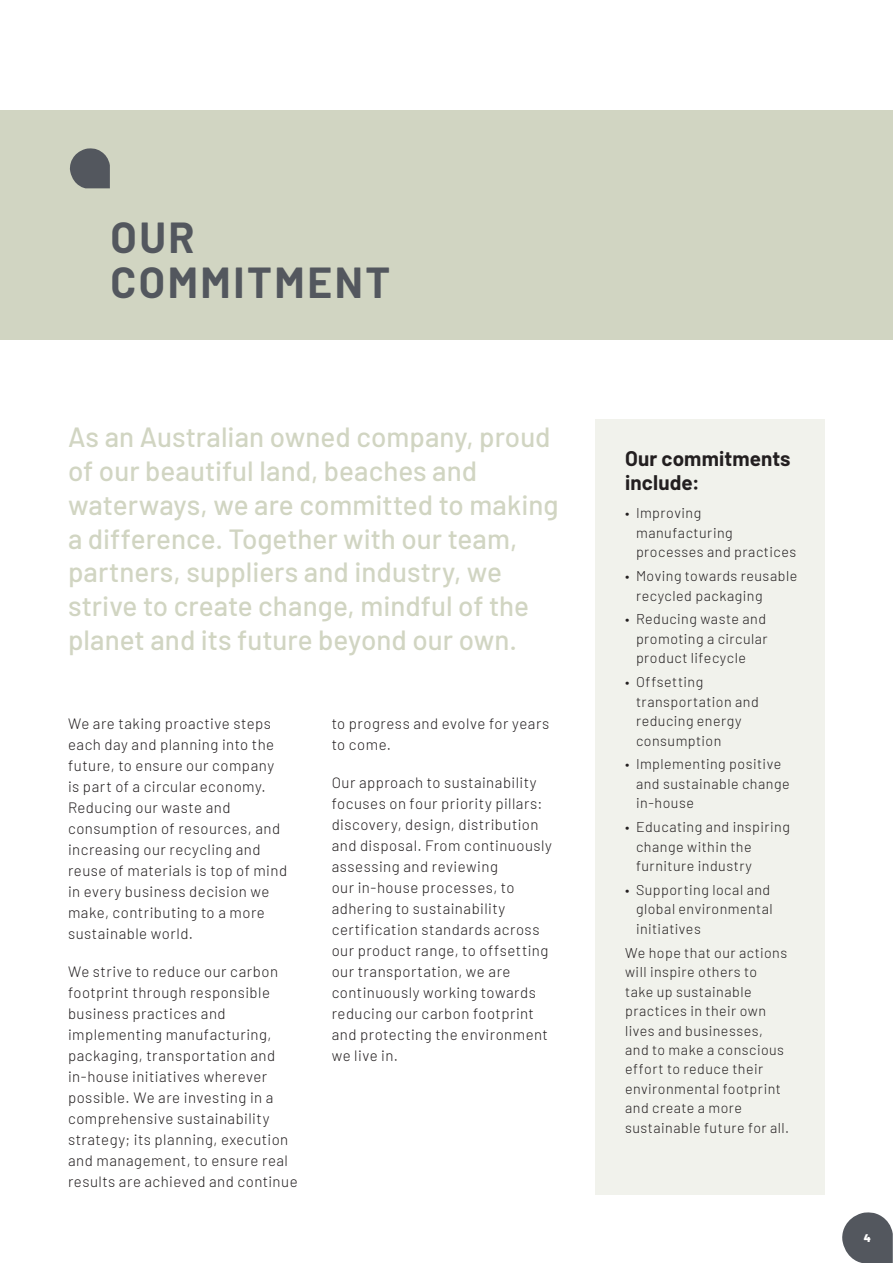
<style>
.page{position:relative;width:893px;height:1263px;background:#fff}
.page>*{position:absolute;margin:0;border:0;box-sizing:border-box;transform-origin:0 0}
.t1{font:700 42.45px/44.5px "Barlow";letter-spacing:.06em;color:#53575e}
.t2{font:500 27.75px/33.8px "Barlow";color:#d1d5c2}
.t3{font:700 20.7px/24.5px "Barlow";letter-spacing:.005em;color:#231f20}
.t4{font:300 15px/21px "Barlow";letter-spacing:.03em;color:#231f20}
.t5{font:300 14.25px/19.5px "Barlow";letter-spacing:.035em;color:#231f20}
.t6{font:900 11.1px "Barlow";color:#fff}
</style>
<div class="page">
<svg style="left:842px;top:1212px;width:51px;height:51px"></svg>
<div style="left:0;top:111px;width:893px;height:229px;background:#d1d5c2"></div>
<svg style="left:69px;top:148px;width:41px;height:40px"></svg>
<div style="left:595px;top:420px;width:230px;height:775px;background:#f1f2ec"></div>
<h1 class="t1" style="left:111px;top:212px;width:281px">OUR<br>COMMITMENT</h1>
<p class="t2" style="left:68px;top:418px;width:492px">As an Australian owned company, proud of our beautiful land, beaches and waterways, we are committed to making a difference. Together with our team, partners, suppliers and industry, we strive to create change, mindful of the planet and its future beyond our own.</p>
<p class="t4" style="left:68px;top:712px;width:221px">We are taking proactive steps each day and planning into the future, to ensure our company is part of a circular economy.<br>Reducing our waste and consumption of resources, and increasing our recycling and reuse of materials is top of mind in every business decision we make, contributing to a more sustainable world.</p>
<p class="t4" style="left:68px;top:960px;width:231px">We strive to reduce our carbon footprint through responsible business practices and implementing manufacturing, packaging, transportation and in-house initiatives wherever possible. We are investing in a comprehensive sustainability strategy; its planning, execution and management, to ensure real results are achieved and continue</p>
<p class="t4" style="left:332px;top:712px;width:219px">to progress and evolve for years to come.</p>
<p class="t4" style="left:332px;top:771px;width:222px">Our approach to sustainability focuses on four priority pillars: discovery, design, distribution and disposal. From continuously assessing and reviewing<br>our in-house processes, to adhering to sustainability certification standards across our product range, to offsetting our transportation, we are continuously working towards reducing our carbon footprint and protecting the environment we live in.</p>
<h3 class="t3" style="left:625px;top:445px;width:167px">Our commitments include:</h3>
<p class="t5" style="left:636px;top:502px;width:162px;text-indent:-11px">• Improving manufacturing processes and practices</p>
<p class="t5" style="left:636px;top:565px;width:163px;text-indent:-11px">• Moving towards reusable recycled packaging</p>
<p class="t5" style="left:636px;top:608px;width:133px;text-align:justify;text-indent:-11px">• Reducing waste and promoting a circular product lifecycle</p>
<p class="t5" style="left:636px;top:671px;width:124px;text-indent:-11px">• Offsetting transportation and reducing energy consumption</p>
<p class="t5" style="left:636px;top:753px;width:155px;text-indent:-11px">• Implementing positive and sustainable change in-house</p>
<p class="t5" style="left:636px;top:816px;width:155px;text-indent:-11px">• Educating and inspiring change within the furniture industry</p>
<p class="t5" style="left:636px;top:879px;width:138px;text-indent:-11px">• Supporting local and global environmental initiatives</p>
<p class="t5" style="left:625px;top:941px;width:166px">We hope that our actions will inspire others to<br>take up sustainable practices in their own lives and businesses, and to make a conscious effort to reduce their environmental footprint and create a more sustainable future for all.</p>
<p class="t6" style="left:864px;top:1230px;width:9px">4</p>
</div>
